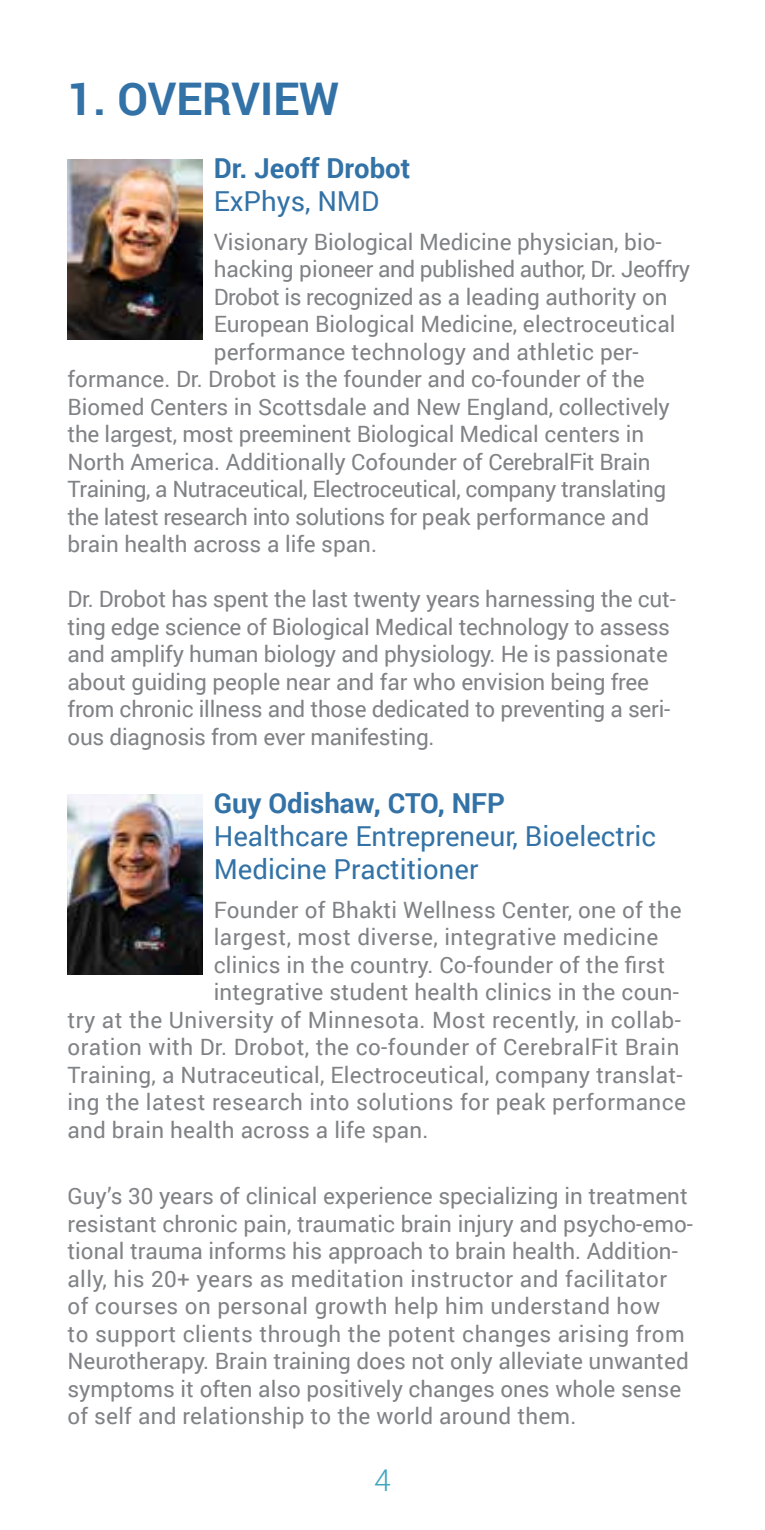
<style>
.page{position:relative;width:765px;height:1530px;background:#fff}
.page>*{position:absolute;margin:0;border:0;box-sizing:border-box;transform-origin:0 0}
.t1{font:700 45px "Roboto";color:#3272a6}
.t2{font:300 30px "Roboto";color:#3fa6bd}
.t3{font:27.5px/33px "Roboto";color:#3272a6}
.t4{font:700 27.5px "Roboto";color:#3272a6}
.t5{font:22.5px/27.5px "Roboto";color:#808285}
.t6{font:22.5px "Roboto";letter-spacing:.02em;color:#808285}
.t7{font:22.5px "Roboto";letter-spacing:-.02em;color:#808285}
</style>
<div class="page">
<img style="left:68px;top:159px;width:134px;height:180px">
<img style="left:68px;top:794px;width:134px;height:180px">
<h1 class="t1" style="left:68px;top:67px;width:273px">1. OVERVIEW</h1>
<p class="t4" style="left:214px;top:149px;width:198px">Dr. Jeoff Drobot</p>
<p class="t3" style="left:214px;top:184px;width:167px">ExPhys, NMD</p>
<p class="t5" style="left:214px;top:227px;width:449px">Visionary Biological Medicine physician, bio-</p>
<p class="t7" style="left:214px;top:254px;width:478px">hacking pioneer and published author, Dr. Jeoffry</p>
<p class="t5" style="left:214px;top:282px;width:455px">Drobot is recognized as a leading authority on</p>
<p class="t5" style="left:214px;top:310px;width:463px">European Biological Medicine, electroceutical</p>
<p class="t5" style="left:214px;top:337px;width:426px">performance technology and athletic per-</p>
<p class="t5" style="left:68px;top:365px;width:579px">formance. Dr. Drobot is the founder and co-founder of the</p>
<p class="t5" style="left:68px;top:392px;width:604px">Biomed Centers in Scottsdale and New England, collectively</p>
<p class="t5" style="left:68px;top:420px;width:578px">the largest, most preeminent Biological Medical centers in</p>
<p class="t5" style="left:68px;top:447px;width:585px">North America. Additionally Cofounder of CerebralFit Brain</p>
<p class="t7" style="left:68px;top:474px;width:600px">Training, a Nutraceutical, Electroceutical, company translating</p>
<p class="t7" style="left:68px;top:501px;width:583px">the latest research into solutions for peak performance and</p>
<p class="t5" style="left:68px;top:530px;width:311px">brain health across a life span.</p>
<p class="t5" style="left:68px;top:585px;width:610px">Dr. Drobot has spent the last twenty years harnessing the cut&shy;ting edge science of Biological Medical technology to assess and amplify human biology and physiology. He is passionate about guiding people near and far who envision being free from chronic illness and those dedicated to preventing a seri&shy;ous diagnosis from ever manifesting.</p>
<p class="t4" style="left:214px;top:784px;width:293px">Guy Odishaw, CTO, NFP</p>
<p class="t3" style="left:214px;top:819px;width:444px">Healthcare Entrepreneur, Bioelectric<br>Medicine Practitioner</p>
<p class="t5" style="left:214px;top:895px;width:470px">Founder of Bhakti Wellness Center, one of the</p>
<p class="t6" style="left:214px;top:922px;width:446px">largest, most diverse, integrative medicine</p>
<p class="t5" style="left:214px;top:950px;width:453px">clinics in the country. Co-founder of the first</p>
<p class="t5" style="left:214px;top:978px;width:467px">integrative student health clinics in the coun-</p>
<p class="t6" style="left:68px;top:1004px;width:615px">try at the University of Minnesota. Most recently, in collab-</p>
<p class="t6" style="left:68px;top:1032px;width:613px">oration with Dr. Drobot, the co-founder of CerebralFit Brain</p>
<p class="t5" style="left:68px;top:1060px;width:617px">Training, a Nutraceutical, Electroceutical, company translat-</p>
<p class="t6" style="left:68px;top:1087px;width:620px">ing the latest research into solutions for peak performance</p>
<p class="t5" style="left:68px;top:1115px;width:363px">and brain health across a life span.</p>
<p class="t5" style="left:68px;top:1182px;width:627px">Guy’s 30 years of clinical experience specializing in treatment resistant chronic pain, traumatic brain injury and psycho-emo&shy;tional trauma informs his approach to brain health. Addition&shy;ally, his 20+ years as meditation instructor and facilitator of courses on personal growth help him understand how<br>to support clients through the potent changes arising from Neurotherapy. Brain training does not only alleviate unwanted symptoms it often also positively changes ones whole sense of self and relationship to the world around them.</p>
<h2 class="t2" style="left:374px;top:1460px;width:18px">4</h2>
</div>
